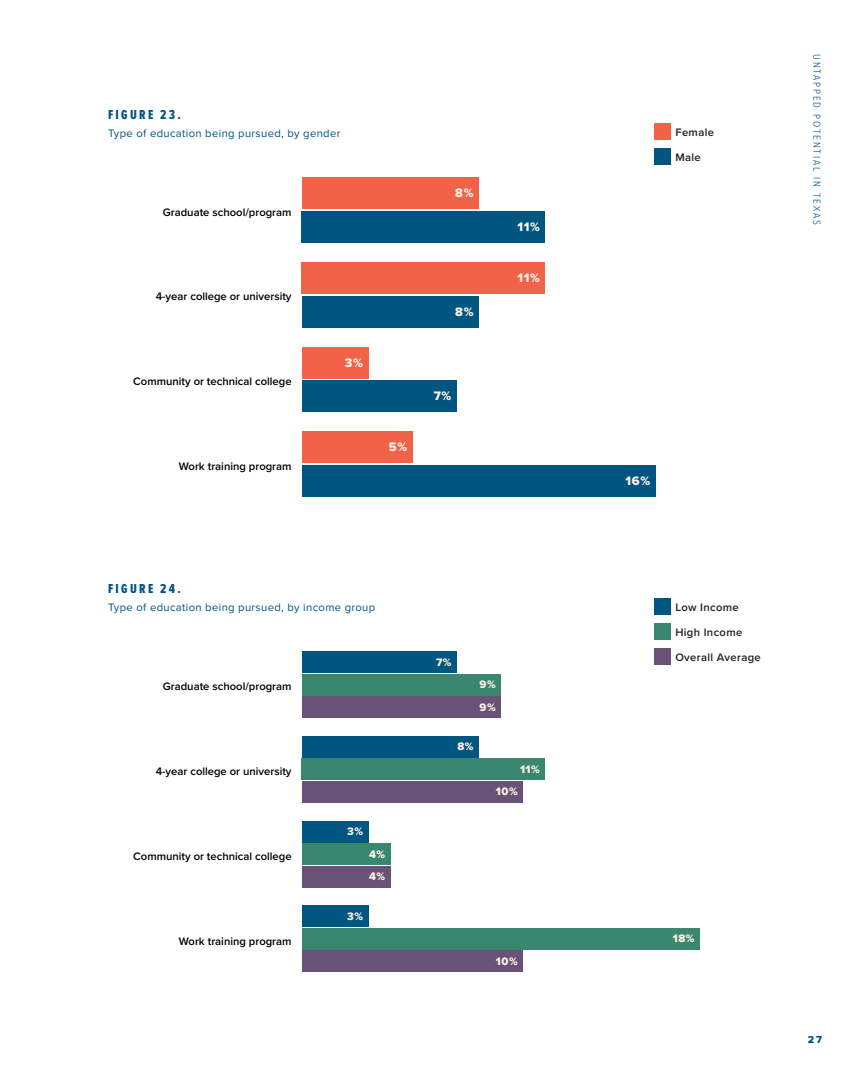
<style>
.page{position:relative;width:864px;height:1080px;background:#fff}
.page>*{position:absolute;margin:0;border:0;box-sizing:border-box;transform-origin:0 0}
.t1{font:13.5px "Proxima Nova Ex Cn Extrabld";letter-spacing:.175em;color:#005480}
.t2{font:12.75px "Proxima Nova Extrabld";color:#fff5e8}
.t3{font:600 11.25px "Proxima Nova";color:#000}
.Caption_body{font:11.25px "Proxima Nova";letter-spacing:.03em;color:#005480}
.Caption_body-2{font:600 11.25px "Proxima Nova";letter-spacing:.03em;color:#231f20}
.t4{font:11.25px/22.6px "Proxima Nova Extrabld";letter-spacing:.05em;color:#fff5e8}
.t5{font:300 10.5px "Proxima Nova Cond";letter-spacing:.175em;color:#005480}
.t6{font:10.5px "Proxima Nova Extrabld";color:#005480}
</style>
<div class="page">
<div style="left:302px;top:211px;width:243px;height:32px;background:#005581"></div>
<div style="left:302px;top:296px;width:177px;height:31px;background:#005581"></div>
<div style="left:302px;top:381px;width:155px;height:31px;background:#005581"></div>
<div style="left:302px;top:465px;width:353px;height:32px;background:#005581"></div>
<div style="left:302px;top:177px;width:177px;height:32px;background:#f16349"></div>
<div style="left:302px;top:262px;width:243px;height:32px;background:#f16349"></div>
<div style="left:302px;top:347px;width:66px;height:31px;background:#f16349"></div>
<div style="left:302px;top:432px;width:110px;height:31px;background:#f16349"></div>
<div style="left:654px;top:148px;width:17px;height:17px;background:#005480"></div>
<div style="left:654px;top:123px;width:17px;height:17px;background:#f16349"></div>
<div style="left:302px;top:697px;width:199px;height:21px;background:#695277"></div>
<div style="left:302px;top:781px;width:221px;height:21px;background:#695277"></div>
<div style="left:302px;top:866px;width:88px;height:21px;background:#695277"></div>
<div style="left:302px;top:951px;width:221px;height:21px;background:#695277"></div>
<div style="left:302px;top:674px;width:199px;height:21px;background:#3a876f"></div>
<div style="left:302px;top:759px;width:243px;height:21px;background:#3a876f"></div>
<div style="left:302px;top:844px;width:88px;height:21px;background:#3a876f"></div>
<div style="left:302px;top:928px;width:398px;height:21px;background:#3a876f"></div>
<div style="left:302px;top:652px;width:155px;height:21px;background:#005581"></div>
<div style="left:302px;top:736px;width:177px;height:21px;background:#005581"></div>
<div style="left:302px;top:821px;width:66px;height:21px;background:#005581"></div>
<div style="left:302px;top:906px;width:66px;height:21px;background:#005581"></div>
<div style="left:654px;top:623px;width:17px;height:17px;background:#3a876f"></div>
<div style="left:654px;top:648px;width:17px;height:17px;background:#685276"></div>
<div style="left:654px;top:598px;width:17px;height:17px;background:#005480"></div>
<p class="t1" style="left:108px;top:104px;width:75px">FIGURE 23.</p>
<p class="Caption_body" style="left:108px;top:125px;width:234px">Type of education being pursued, by gender</p>
<p class="Caption_body-2" style="left:675px;top:124px;width:40px">Female</p>
<p class="Caption_body-2" style="left:675px;top:149px;width:27px">Male</p>
<p class="t3" style="left:163px;top:204px;width:130px">Graduate school/program</p>
<p class="t3" style="left:156px;top:288px;width:137px">4-year college or university</p>
<p class="t3" style="left:133px;top:373px;width:160px">Community or technical college</p>
<p class="t3" style="left:179px;top:458px;width:114px">Work training program</p>
<p class="t2" style="left:455px;top:183px;width:20px">8%</p>
<p class="t2" style="left:345px;top:353px;width:20px">3%</p>
<p class="t2" style="left:389px;top:437px;width:20px">5%</p>
<p class="t2" style="left:455px;top:302px;width:20px">8%</p>
<p class="t2" style="left:434px;top:387px;width:19px">7%</p>
<p class="t2" style="left:517px;top:217px;width:24px">11%</p>
<p class="t2" style="left:517px;top:268px;width:24px">11%</p>
<p class="t1" style="left:108px;top:579px;width:75px">FIGURE 24.</p>
<p class="Caption_body" style="left:108px;top:599px;width:269px">Type of education being pursued, by income group</p>
<p class="t4" style="left:436px;top:650px;width:17px">7%</p>
<p class="t3" style="left:163px;top:678px;width:130px">Graduate school/program</p>
<p class="t4" style="left:480px;top:673px;width:18px">9%<br>9%</p>
<p class="t4" style="left:457px;top:735px;width:18px">8%</p>
<p class="t3" style="left:156px;top:763px;width:137px">4-year college or university</p>
<p class="t4" style="left:520px;top:758px;width:21px">11%</p>
<p class="t3" style="left:133px;top:848px;width:160px">Community or technical college</p>
<p class="t3" style="left:179px;top:932px;width:114px">Work training program</p>
<p class="t4" style="left:347px;top:820px;width:18px">3%</p>
<p class="t4" style="left:369px;top:842px;width:18px">4%</p>
<p class="t4" style="left:369px;top:865px;width:18px">4%</p>
<p class="t4" style="left:347px;top:905px;width:18px">3%</p>
<p class="t4" style="left:496px;top:780px;width:23px">10%</p>
<p class="t4" style="left:496px;top:950px;width:23px">10%</p>
<p class="t2" style="left:626px;top:471px;width:26px">16%</p>
<p class="Caption_body-2" style="left:675px;top:598px;width:65px">Low Income</p>
<p class="Caption_body-2" style="left:675px;top:623px;width:68px">High Income</p>
<p class="Caption_body-2" style="left:675px;top:648px;width:87px">Overall Average</p>
<p class="t4" style="left:673px;top:927px;width:23px">18%</p>
<p class="t5" style="left:825px;top:54px;width:172px;rotate:90deg">UNTAPPED POTENTIAL IN TEXAS</p>
<p class="t6" style="left:808px;top:1032px;width:16px">27</p>
</div>
